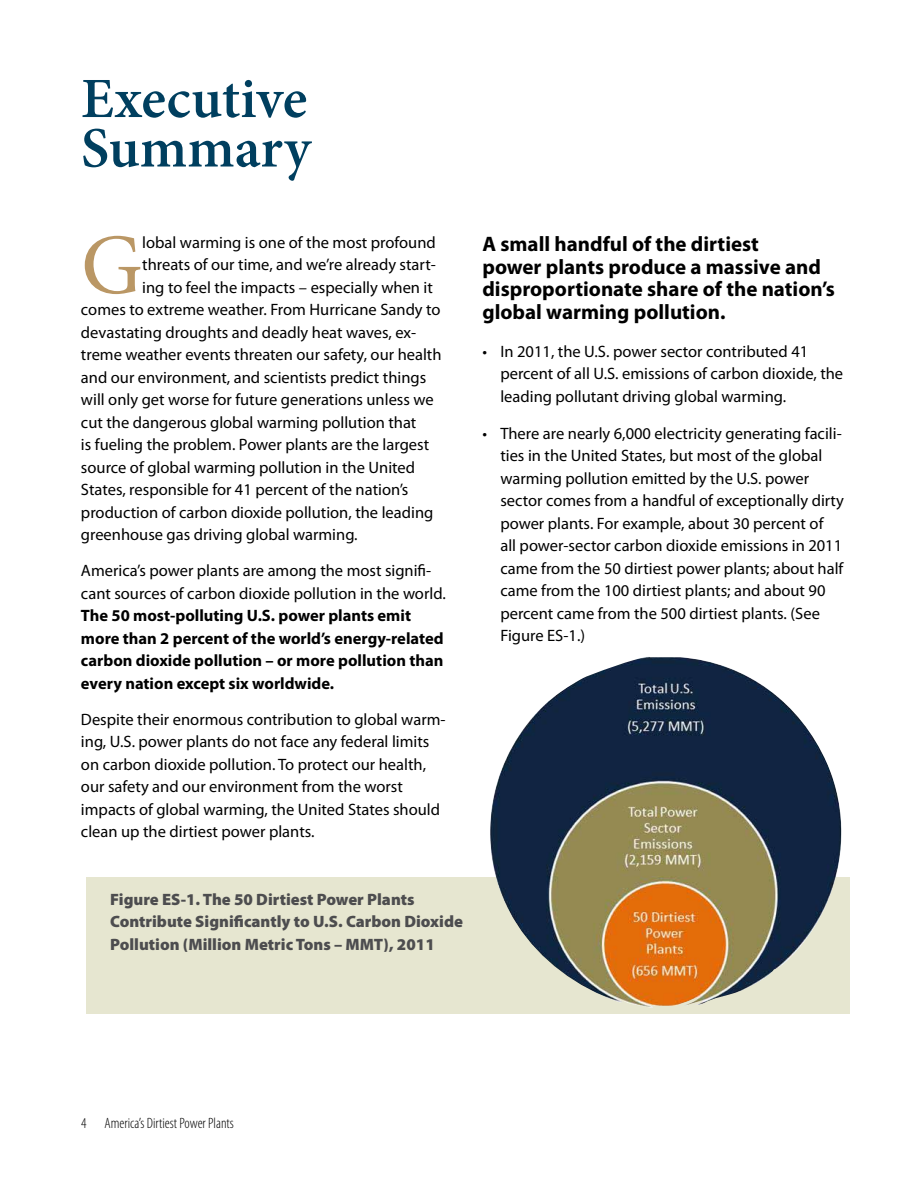
<style>
.page{position:relative;width:918px;height:1188px;background:#fff}
.page>*{position:absolute;margin:0;border:0;box-sizing:border-box;transform-origin:0 0}
.t1{font:85.8px "Minion Pro";color:#ba9765}
.t2{font:600 57px/49.5px "Minion Pro";color:#003f5f}
.t3{font:700 21px/22.5px "Myriad Pro";color:#000}
.t4{font:16.5px/22.5px "Myriad Pro";color:#000}
.t5{font:700 16.5px/22.5px "Myriad Pro";color:#000}
.t6{font:900 16.5px/22.5px "Myriad Pro";color:#4d4d4f}
.t7{font:300 condensed 15px "Myriad Pro";color:#000}
</style>
<div class="page">
<div style="left:86px;top:877px;width:764px;height:136px;background:#e6e6d0"></div>
<img style="left:490px;top:657px;width:352px;height:351px">
<h2 class="t2" style="left:81px;top:74px;width:231px">Executive<br>Summary</h2>
<h1 class="t1" style="left:81px;top:208px;width:63px">G</h1>
<p class="t4" style="left:142px;top:231px;width:295px">lobal warming is one of the most profound</p>
<p class="t4" style="left:142px;top:253px;width:295px">threats of our time, and we’re already start-</p>
<p class="t4" style="left:142px;top:276px;width:292px">ing to feel the impacts – especially when it</p>
<p class="t4" style="left:81px;top:298px;width:361px">comes to extreme weather. From Hurricane Sandy to</p>
<p class="t4" style="left:81px;top:321px;width:337px">devastating droughts and deadly heat waves, ex-</p>
<p class="t4" style="left:81px;top:343px;width:362px">treme weather events threaten our safety, our health</p>
<p class="t4" style="left:81px;top:366px;width:347px">and our environment, and scientists predict things</p>
<p class="t4" style="left:81px;top:388px;width:354px">will only get worse for future generations unless we</p>
<p class="t4" style="left:81px;top:411px;width:337px">cut the dangerous global warming pollution that</p>
<p class="t4" style="left:81px;top:433px;width:350px">is fueling the problem. Power plants are the largest</p>
<p class="t4" style="left:81px;top:456px;width:336px">source of global warming pollution in the United</p>
<p class="t4" style="left:81px;top:478px;width:329px">States, responsible for 41 percent of the nation’s</p>
<p class="t4" style="left:81px;top:501px;width:354px">production of carbon dioxide pollution, the leading</p>
<p class="t4" style="left:81px;top:523px;width:278px">greenhouse gas driving global warming.</p>
<p class="t4" style="left:81px;top:559px;width:366px">America’s power plants are among the most signifi&shy;cant sources of carbon dioxide pollution in the world.</p>
<p class="t5" style="left:81px;top:604px;width:364px">The 50 most-polluting U.S. power plants emit more than 2 percent of the world’s energy-related carbon dioxide pollution – or more pollution than every nation except six worldwide.</p>
<p class="t4" style="left:81px;top:708px;width:366px">Despite their enormous contribution to global warm&shy;ing, U.S. power plants do not face any federal limits on carbon dioxide pollution. To protect our health, our safety and our environment from the worst impacts of global warming, the United States should clean up the dirtiest power plants.</p>
<p class="t3" style="left:482px;top:232px;width:354px">A small handful of the dirtiest<br>power plants produce a massive and disproportionate share of the nation’s global warming pollution.</p>
<p class="t4" style="left:500px;top:340px;width:344px;text-indent:-18px">• In 2011, the U.S. power sector contributed 41 percent of all U.S. emissions of carbon dioxide, the leading pollutant driving global warming.</p>
<p class="t4" style="left:500px;top:422px;width:345px;text-indent:-18px">• There are nearly 6,000 electricity generating facili&shy;ties in the United States, but most of the global warming pollution emitted by the U.S. power sector comes from a handful of exceptionally dirty power plants. For example, about 30 percent of<br>all power-sector carbon dioxide emissions in 2011 came from the 50 dirtiest power plants; about half came from the 100 dirtiest plants; and about 90 percent came from the 500 dirtiest plants. (See Figure ES-1.)</p>
<p class="t6" style="left:110px;top:888px;width:354px">Figure ES-1. The 50 Dirtiest Power Plants<br>Contribute Significantly to U.S. Carbon Dioxide<br>Pollution (Million Metric Tons – MMT), 2011</p>
<p class="t7" style="left:81px;top:1115px;width:154px">4 America’s Dirtiest Power Plants</p>
</div>
